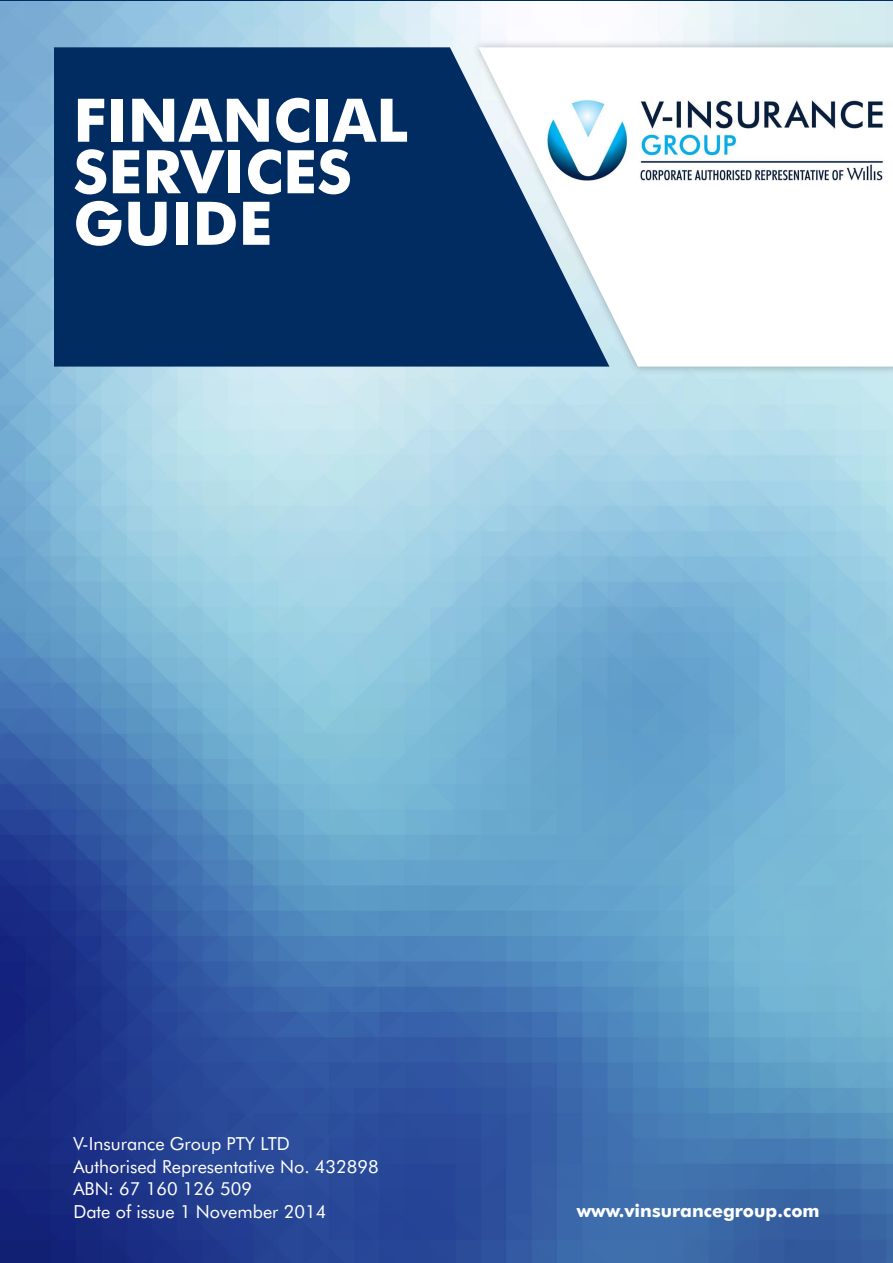
<style>
.page{position:relative;width:893px;height:1263px;background:#fff}
.page>*{position:absolute;margin:0;border:0;box-sizing:border-box;transform-origin:0 0}
.SUB_HEADING{font:700 60.15px "Futura BT";color:#fff}
.SUB_HEADING-2{font:18px "Futura BT";color:#fff}
.SUB_HEADING-3{font:700 18px "Futura BT";color:#fff}
</style>
<div class="page">
<img style="left:1px;top:1px;width:892px;height:1262px">
<div style="left:54px;top:47px;width:417px;height:320px;background:#002c62"></div>
<div style="left:471px;top:39px;width:422px;height:336px;background:#231f20;opacity:.3"></div>
<svg style="left:478px;top:47px;width:415px;height:320px"></svg>
<img style="left:547px;top:99px;width:336px;height:82px">
<p class="SUB_HEADING" style="left:73px;top:84px;width:336px">FINANCIAL</p>
<p class="SUB_HEADING" style="left:73px;top:135px;width:280px">SERVICES</p>
<p class="SUB_HEADING" style="left:73px;top:187px;width:201px">GUIDE</p>
<p class="SUB_HEADING-2" style="left:73px;top:1133px;width:218px">V-Insurance Group PTY LTD</p>
<p class="SUB_HEADING-2" style="left:73px;top:1155px;width:307px">Authorised Representative No. 432898</p>
<p class="SUB_HEADING-2" style="left:73px;top:1178px;width:180px">ABN: 67 160 126 509</p>
<p class="SUB_HEADING-2" style="left:73px;top:1200px;width:255px">Date of issue 1 November 2014</p>
<p class="SUB_HEADING-3" style="left:577px;top:1199px;width:244px">www.vinsurancegroup.com</p>
</div>
